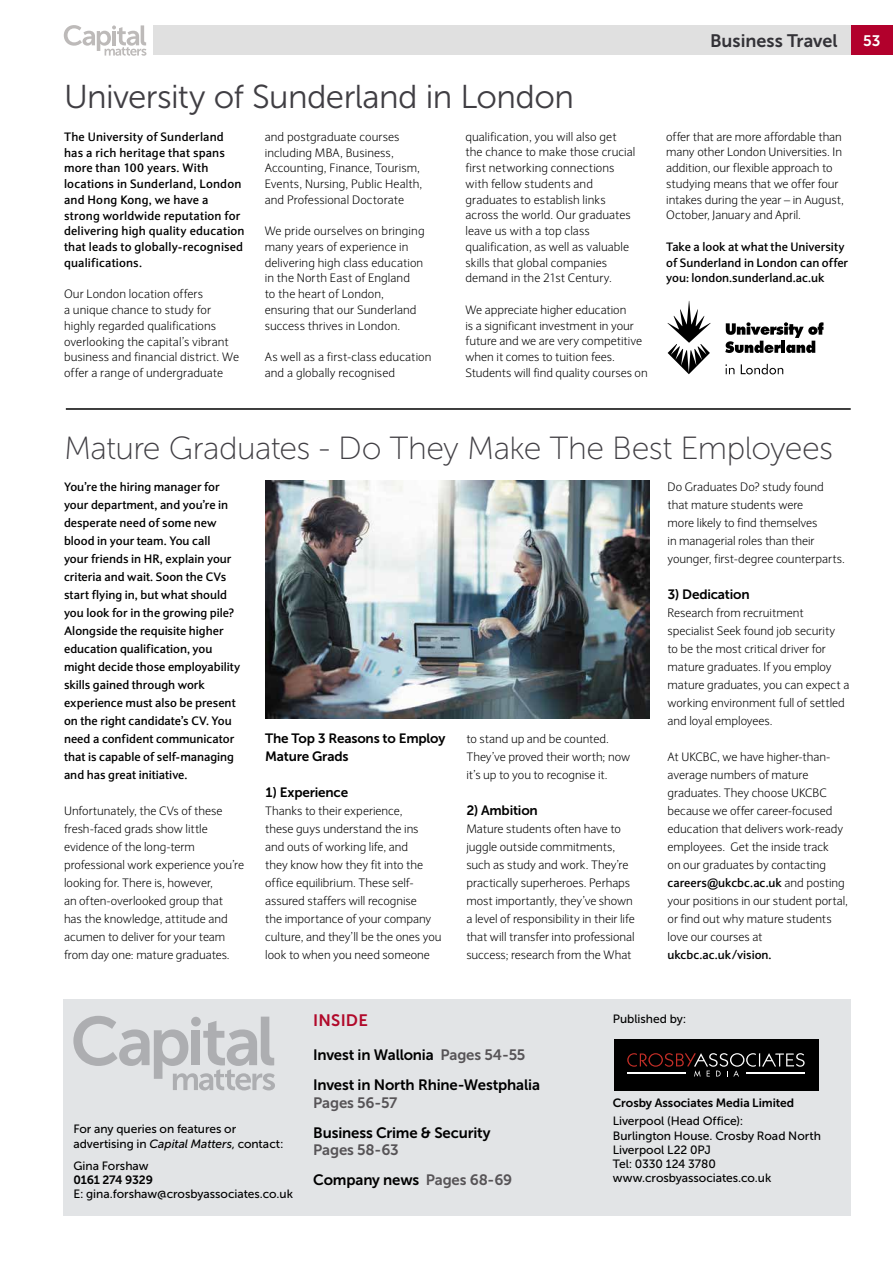
<style>
.page{position:relative;width:893px;height:1263px;background:#fff}
.page>*{position:absolute;margin:0;border:0;box-sizing:border-box;transform-origin:0 0}
.t1{font:33px "Museo Sans 300";letter-spacing:-.02em;color:#403e43}
.t2{font:31.95px "Museo Sans 100";letter-spacing:-.015em;color:#403e43}
.t3{font:18px "Museo Sans 700";color:#333237}
.t4{font:16.5px "Museo Sans 700";letter-spacing:.015em;color:#b1092a}
.t5{font:15.15px "Museo Sans 700";color:#fff}
.t6{font:15px/30px "Museo Sans 700";letter-spacing:-.01em;color:#000}
.t7{font:15px/30px "Museo Sans 700";letter-spacing:-.01em;color:#575457}
.t8{font:13.5px/18px "Museo Sans 700";letter-spacing:-.015em;color:#000}
.t9{font:300 12px/18px "Expert Sans";color:#000}
.t10{font:700 12px/18px "Expert Sans";color:#000}
.t11{font:12px/14.2px "Museo Sans 500";color:#000}
.t12{font:12px "Museo Sans 700";letter-spacing:-.005em;color:#000}
.s1{font-weight:700}
.s2{font-style:italic}
.s3{color:#575457}
.s4{color:#000}
</style>
<div class="page">
<div style="left:850px;top:26px;width:43px;height:29px;background:#b2002c"></div>
<div style="left:153px;top:26px;width:697px;height:29px;background:#e0e0e0"></div>
<svg style="left:64px;top:25px;width:82px;height:31px"></svg>
<div style="left:64px;top:999px;width:787px;height:216px;background:#e2e4e6"></div>
<svg style="left:73px;top:1016px;width:202px;height:74px"></svg>
<div style="left:614px;top:1039px;width:204px;height:51px;background:#000"></div>
<svg style="left:627px;top:1053px;width:178px;height:23px"></svg>
<svg style="left:725px;top:322px;width:98px;height:31px"></svg>
<svg style="left:667px;top:301px;width:43px;height:73px"></svg>
<svg style="left:725px;top:364px;width:9px;height:10px"></svg>
<svg style="left:741px;top:364px;width:42px;height:10px"></svg>
<img style="left:265px;top:480px;width:384px;height:238px">
<hr style="left:66px;top:408px;width:785px;height:2px;background:#000">
<h1 class="t1" style="left:64px;top:79px;width:511px">University of Sunderland in London</h1>
<p class="t10" style="left:64px;top:128px;width:182px;line-height:15.8px">The University of Sunderland has a rich heritage that spans more than 100 years. With locations in Sunderland, London and Hong Kong, we have a strong worldwide reputation for delivering high quality education that leads to globally-recognised qualifications.</p>
<p class="t9" style="left:64px;top:286px;width:177px;line-height:15.8px">Our London location offers<br>a unique chance to study for highly regarded qualifications overlooking the capital’s vibrant business and financial district. We offer a range of undergraduate</p>
<p class="t9" style="left:465px;top:129px;width:171px;line-height:15.8px">qualification, you will also get the chance to make those crucial first networking connections with fellow students and graduates to establish links across the world. Our graduates leave us with a top class qualification, as well as valuable skills that global companies demand in the 21st Century.</p>
<p class="t9" style="left:465px;top:302px;width:184px;line-height:15.8px">We appreciate higher education<br>is a significant investment in your future and we are very competitive when it comes to tuition fees.<br>Students will find quality courses on</p>
<p class="t9" style="left:265px;top:129px;width:159px;line-height:15.8px">and postgraduate courses including MBA, Business,<br>Accounting, Finance, Tourism,<br>Events, Nursing, Public Health, and Professional Doctorate</p>
<p class="t9" style="left:265px;top:223px;width:161px;line-height:15.8px">We pride ourselves on bringing many years of experience in delivering high class education in the North East of England<br>to the heart of London, ensuring that our Sunderland success thrives in London.</p>
<p class="t9" style="left:265px;top:349px;width:168px;line-height:15.8px">As well as a first-class education and a globally recognised</p>
<h3 class="t3" style="left:710px;top:31px;width:129px">Business Travel</h3>
<p class="t5" style="left:863px;top:32px;width:19px">53</p>
<p class="t9" style="left:666px;top:128px;width:179px;line-height:15.8px">offer that are more affordable than many other London Universities. In addition, our flexible approach to studying means that we offer four intakes during the year – in August, October, January and April.</p>
<p class="t10" style="left:666px;top:238px;width:184px;line-height:15.8px">Take a look at what the University of Sunderland in London can offer you: london.sunderland.ac.uk</p>
<h2 class="t2" style="left:64px;top:431px;width:771px">Mature Graduates - Do They Make The Best Employees</h2>
<p class="t10" style="left:64px;top:477px;width:178px">You’re the hiring manager for your department, and you’re in desperate need of some new blood in your team. You call<br>your friends in HR, explain your criteria and wait. Soon the CVs start flying in, but what should you look for in the growing pile?<br>Alongside the requisite higher education qualification, you might decide those employability skills gained through work experience must also be present on the right candidate’s CV. You need a confident communicator that is capable of self-managing and has great initiative.</p>
<p class="t9" style="left:64px;top:802px;width:182px">Unfortunately, the CVs of these fresh-faced grads show little evidence of the long-term professional work experience you’re looking for. There is, however,<br>an often-overlooked group that<br>has the knowledge, attitude and acumen to deliver for your team from day one: mature graduates.</p>
<p class="t8" style="left:265px;top:729px;width:182px">The Top 3 Reasons to Employ<br>Mature Grads</p>
<p class="t8" style="left:265px;top:783px;width:84px">1) Experience</p>
<p class="t9" style="left:265px;top:802px;width:178px">Thanks to their experience,<br>these guys understand the ins<br>and outs of working life, and<br>they know how they fit into the office equilibrium. These self&shy;assured staffers will recognise<br>the importance of your company culture, and they’ll be the ones you look to when you need someone</p>
<p class="t9" style="left:466px;top:730px;width:165px">to stand up and be counted.<br>They’ve proved their worth; now it’s up to you to recognise it.</p>
<p class="t8" style="left:466px;top:801px;width:73px">2) Ambition</p>
<p class="t9" style="left:466px;top:820px;width:170px">Mature students often have to juggle outside commitments, such as study and work. They’re practically superheroes. Perhaps most importantly, they’ve shown a level of responsibility in their life that will transfer into professional success; research from the What</p>
<p class="t9" style="left:668px;top:478px;width:179px">Do Graduates Do? study found that mature students were<br>more likely to find themselves<br>in managerial roles than their younger, first-degree counterparts.</p>
<p class="t8" style="left:667px;top:585px;width:84px">3) Dedication</p>
<p class="t9" style="left:667px;top:604px;width:183px">Research from recruitment specialist Seek found job security<br>to be the most critical driver for mature graduates. If you employ mature graduates, you can expect a working environment full of settled and loyal employees.</p>
<p class="t9" style="left:667px;top:748px;width:182px">At UKCBC, we have higher-than&shy;average numbers of mature graduates. They choose UKCBC because we offer career-focused education that delivers work-ready employees. Get the inside track<br>on our graduates by contacting <span class="s1">careers@ukcbc.ac.uk</span> and posting your positions in our student portal, or find out why mature students love our courses at</p>
<p class="t10" style="left:667px;top:945px;width:106px">ukcbc.ac.uk/vision.</p>
<p class="t11" style="left:73px;top:1121px;width:212px;line-height:15px">For any queries on features or advertising in <span class="s2">Capital Matters</span>, contact:</p>
<p class="t11" style="left:73px;top:1158px;width:77px">Gina Forshaw</p>
<p class="t12" style="left:73px;top:1173px;width:81px">0161 274 9329</p>
<p class="t11" style="left:73px;top:1187px;width:221px">E: gina.forshaw@crosbyassociates.co.uk</p>
<h3 class="t4" style="left:313px;top:1011px;width:56px">INSIDE</h3>
<p class="t6" style="left:313px;top:1040px;width:228px">Invest in Wallonia <span class="s3">Pages 54-55<br></span>Invest in North Rhine-Westphalia</p>
<p class="t7" style="left:313px;top:1087px;width:86px">Pages 56-57</p>
<p class="t6" style="left:313px;top:1117px;width:179px">Business Crime &amp; Security</p>
<p class="t7" style="left:313px;top:1135px;width:201px">Pages 58-63<br><span class="s4">Company news</span> Pages 68-69</p>
<p class="t11" style="left:613px;top:1011px;width:75px">Published by:</p>
<p class="t12" style="left:613px;top:1096px;width:183px">Crosby Associates Media Limited</p>
<p class="t11" style="left:613px;top:1114px;width:210px">Liverpool (Head Office):<br>Burlington House. Crosby Road North<br>Liverpool L22 0PJ<br>Tel: 0330 124 3780 www.crosbyassociates.co.uk</p>
</div>
